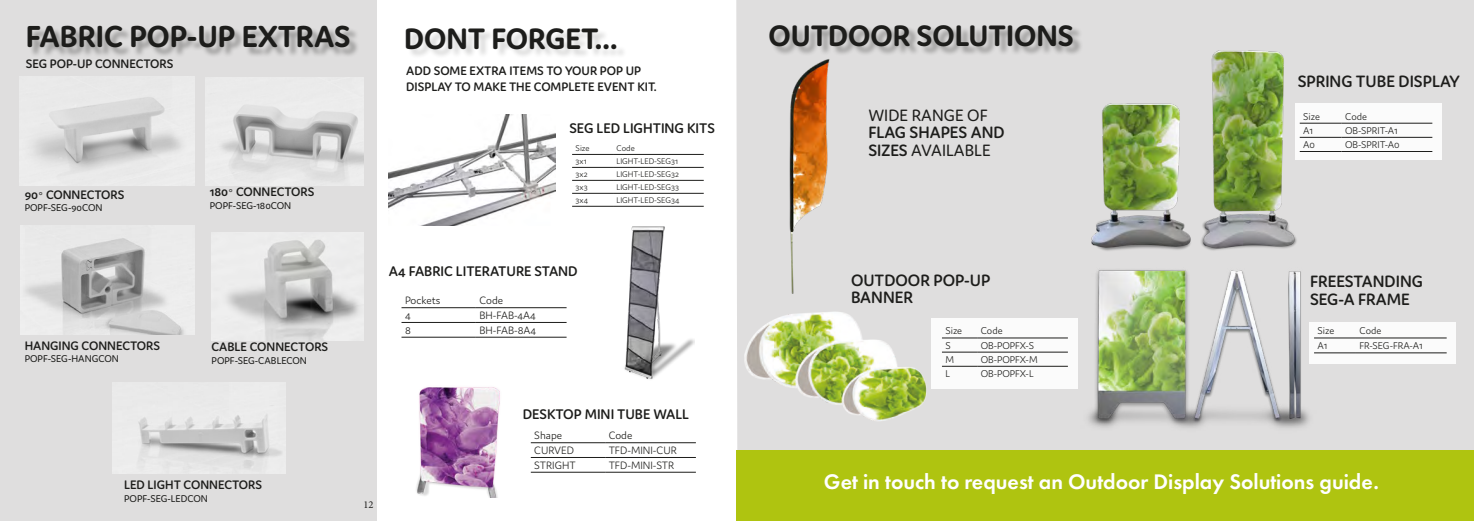
<style>
.page{position:relative;width:1474px;height:521px;background:#fff}
.page>*{position:absolute;margin:0;border:0;box-sizing:border-box;transform-origin:0 0}
.t1{font:700 32.38px "Domus";color:#1d1d1b}
.t2{font:700 31.5px "Domus";color:#1d1d1b}
.t3{font:600 21.88px "Futura PT";color:#fff}
.t4{font:600 17.5px/17.5px "Domus";color:#1d1d1b}
.t5{font:17.5px "Domus";color:#1d1d1b}
.t6{font:600 14.88px "Domus";color:#1d1d1b}
.t7{font:600 13.12px/15.8px "Domus";color:#1d1d1b}
.t8{font:300 11.38px "Domus";color:#1d1d1b}
.t9{font:300 10.5px "Domus";color:#1d1d1b}
.t10{font:10.5px "Domus";color:#1d1d1b}
.t11{font:10.5px "Minion Pro";color:#1d1d1b}
.t12{font:300 8.75px "Domus";color:#1d1d1b}
.s1{font-family:"Futura PT";font-size:10.5px;color:#4b4b4a}
.s2{font-weight:400}
</style>
<div class="page">
<div style="left:736px;top:0;width:737px;height:521px;background:#dfdede"></div>
<div style="left:737px;top:450px;width:736px;height:71px;background:#afc410"></div>
<img style="left:1080px;top:253px;width:241px;height:192px">
<img style="left:1082px;top:0;width:222px;height:257px">
<img style="left:736px;top:309px;width:199px;height:114px">
<img style="left:768px;top:58px;width:107px;height:250px">
<div style="left:770px;top:26px;width:313px;height:31px;background:#1d1d1b;opacity:.36"></div>
<div style="left:1295px;top:103px;width:147px;height:57px;background:#fff"></div>
<hr style="left:1299px;top:123px;width:42px;height:1px;background:#1d1d1b">
<hr style="left:1341px;top:123px;width:91px;height:1px;background:#1d1d1b">
<hr style="left:1299px;top:137px;width:42px;height:1px;background:#1d1d1b">
<hr style="left:1341px;top:137px;width:91px;height:1px;background:#1d1d1b">
<hr style="left:1299px;top:151px;width:42px;height:1px;background:#1d1d1b">
<hr style="left:1341px;top:151px;width:91px;height:1px;background:#1d1d1b">
<div style="left:1308px;top:322px;width:147px;height:41px;background:#fff"></div>
<hr style="left:1313px;top:338px;width:42px;height:1px;background:#1d1d1b">
<hr style="left:1355px;top:338px;width:91px;height:1px;background:#1d1d1b">
<hr style="left:1313px;top:353px;width:42px;height:1px;background:#1d1d1b">
<hr style="left:1355px;top:353px;width:91px;height:1px;background:#1d1d1b">
<div style="left:931px;top:318px;width:147px;height:70px;background:#fff"></div>
<hr style="left:942px;top:338px;width:35px;height:1px;background:#1d1d1b">
<hr style="left:977px;top:338px;width:90px;height:1px;background:#1d1d1b">
<hr style="left:942px;top:352px;width:35px;height:1px;background:#1d1d1b">
<hr style="left:977px;top:352px;width:90px;height:1px;background:#1d1d1b">
<hr style="left:942px;top:366px;width:35px;height:1px;background:#1d1d1b">
<hr style="left:977px;top:366px;width:90px;height:1px;background:#1d1d1b">
<div style="left:0;top:0;width:376px;height:521px;background:#dfdede"></div>
<img style="left:19px;top:77px;width:176px;height:108px">
<img style="left:205px;top:78px;width:159px;height:107px">
<img style="left:211px;top:232px;width:153px;height:109px">
<img style="left:113px;top:382px;width:172px;height:92px">
<img style="left:20px;top:226px;width:175px;height:108px">
<div style="left:29px;top:27px;width:331px;height:32px;background:#1d1d1b;opacity:.36"></div>
<div style="left:407px;top:29px;width:220px;height:31px;background:#1d1d1b;opacity:.18"></div>
<img style="left:624px;top:226px;width:70px;height:154px">
<img style="left:389px;top:115px;width:167px;height:111px">
<hr style="left:572px;top:154px;width:41px;height:1px;background:#1d1d1b">
<hr style="left:613px;top:154px;width:90px;height:1px;background:#1d1d1b">
<hr style="left:572px;top:167px;width:41px;height:1px;background:#1d1d1b">
<hr style="left:613px;top:167px;width:90px;height:1px;background:#1d1d1b">
<hr style="left:572px;top:180px;width:41px;height:1px;background:#1d1d1b">
<hr style="left:613px;top:180px;width:90px;height:1px;background:#1d1d1b">
<hr style="left:572px;top:193px;width:41px;height:1px;background:#1d1d1b">
<hr style="left:613px;top:193px;width:90px;height:1px;background:#1d1d1b">
<hr style="left:572px;top:206px;width:41px;height:1px;background:#1d1d1b">
<hr style="left:613px;top:206px;width:90px;height:1px;background:#1d1d1b">
<hr style="left:401px;top:307px;width:75px;height:1px;background:#1d1d1b">
<hr style="left:476px;top:307px;width:90px;height:1px;background:#1d1d1b">
<hr style="left:401px;top:322px;width:75px;height:1px;background:#1d1d1b">
<hr style="left:476px;top:322px;width:90px;height:1px;background:#1d1d1b">
<hr style="left:401px;top:337px;width:75px;height:1px;background:#1d1d1b">
<hr style="left:476px;top:337px;width:90px;height:1px;background:#1d1d1b">
<img style="left:416px;top:387px;width:84px;height:111px">
<hr style="left:531px;top:442px;width:74px;height:1px;background:#1d1d1b">
<hr style="left:605px;top:442px;width:91px;height:1px;background:#1d1d1b">
<hr style="left:531px;top:457px;width:74px;height:1px;background:#1d1d1b">
<hr style="left:605px;top:457px;width:91px;height:1px;background:#1d1d1b">
<hr style="left:531px;top:472px;width:74px;height:1px;background:#1d1d1b">
<hr style="left:605px;top:472px;width:91px;height:1px;background:#1d1d1b">
<h1 class="t1" style="left:26px;top:19px;width:326px">FABRIC POP-UP EXTRAS</h1>
<p class="t7" style="left:26px;top:56px;width:149px">SEG POP-UP CONNECTORS</p>
<p class="t7" style="left:25px;top:186px;width:101px">90<span class="s1">°</span> CONNECTORS</p>
<p class="t10" style="left:25px;top:202px;width:79px">POPF-SEG-90CON</p>
<p class="t7" style="left:210px;top:184px;width:106px">180<span class="s1">°</span> CONNECTORS</p>
<p class="t10" style="left:210px;top:200px;width:83px">POPF-SEG-180CON</p>
<h2 class="t2" style="left:404px;top:21px;width:215px">DONT FORGET...</h2>
<p class="t7" style="left:406px;top:63px;width:252px">ADD SOME EXTRA ITEMS TO YOUR POP UP<br>DISPLAY TO MAKE THE COMPLETE EVENT KIT.</p>
<p class="t6" style="left:569px;top:120px;width:147px">SEG LED LIGHTING KITS</p>
<p class="t12" style="left:575px;top:143px;width:15px">Size</p>
<p class="t12" style="left:616px;top:143px;width:20px">Code</p>
<p class="t12" style="left:575px;top:156px;width:13px">3x1</p>
<p class="t12" style="left:616px;top:156px;width:63px">LIGHT-LED-SEG31</p>
<p class="t12" style="left:575px;top:169px;width:13px">3x2</p>
<p class="t12" style="left:616px;top:169px;width:64px">LIGHT-LED-SEG32</p>
<p class="t12" style="left:575px;top:182px;width:14px">3x3</p>
<p class="t12" style="left:616px;top:182px;width:64px">LIGHT-LED-SEG33</p>
<p class="t12" style="left:575px;top:195px;width:14px">3x4</p>
<p class="t12" style="left:616px;top:195px;width:64px">LIGHT-LED-SEG34</p>
<p class="t7" style="left:25px;top:337px;width:137px">HANGING CONNECTORS</p>
<p class="t10" style="left:25px;top:353px;width:96px">POPF-SEG-HANGCON</p>
<p class="t7" style="left:211px;top:339px;width:118px">CABLE CONNECTORS</p>
<p class="t10" style="left:211px;top:355px;width:97px">POPF-SEG-CABLECON</p>
<p class="t7" style="left:124px;top:477px;width:139px">LED LIGHT CONNECTORS</p>
<p class="t10" style="left:124px;top:493px;width:85px">POPF-SEG-LEDCON</p>
<p class="t6" style="left:389px;top:263px;width:190px">A4 FABRIC LITERATURE STAND</p>
<p class="t8" style="left:405px;top:294px;width:37px">Pockets</p>
<p class="t8" style="left:479px;top:294px;width:25px">Code</p>
<p class="t8" style="left:405px;top:309px;width:7px">4</p>
<p class="t8" style="left:479px;top:309px;width:58px">BH-FAB-4A4</p>
<p class="t8" style="left:405px;top:324px;width:7px">8</p>
<p class="t8" style="left:479px;top:324px;width:58px">BH-FAB-8A4</p>
<p class="t11" style="left:363px;top:497px;width:12px">12</p>
<p class="t6" style="left:523px;top:405px;width:168px">DESKTOP MINI TUBE WALL</p>
<p class="t8" style="left:534px;top:429px;width:29px">Shape</p>
<p class="t8" style="left:608px;top:429px;width:25px">Code</p>
<p class="t8" style="left:534px;top:444px;width:41px">CURVED</p>
<p class="t8" style="left:608px;top:444px;width:70px">TFD-MINI-CUR</p>
<p class="t8" style="left:534px;top:459px;width:43px">STRIGHT</p>
<p class="t8" style="left:608px;top:459px;width:67px">TFD-MINI-STR</p>
<h2 class="t2" style="left:768px;top:18px;width:307px">OUTDOOR SOLUTIONS</h2>
<h3 class="t5" style="left:868px;top:106px;width:121px">WIDE RANGE OF</h3>
<h3 class="t4" style="left:868px;top:124px;width:138px">FLAG SHAPES AND<br>SIZES <span class="s2">AVAILABLE</span></h3>
<h3 class="t4" style="left:1297px;top:72px;width:164px">SPRING TUBE DISPLAY</h3>
<p class="t9" style="left:1303px;top:111px;width:18px">Size</p>
<p class="t9" style="left:1345px;top:111px;width:23px">Code</p>
<p class="t9" style="left:1303px;top:125px;width:11px">A1</p>
<p class="t9" style="left:1345px;top:125px;width:54px">OB-SPRIT-A1</p>
<p class="t9" style="left:1303px;top:139px;width:13px">A0</p>
<p class="t9" style="left:1345px;top:139px;width:56px">OB-SPRIT-A0</p>
<h3 class="t4" style="left:851px;top:271px;width:141px">OUTDOOR POP-UP<br>BANNER</h3>
<h3 class="t4" style="left:1309px;top:272px;width:114px">FREESTANDING<br>SEG-A FRAME</h3>
<p class="t9" style="left:1317px;top:325px;width:18px">Size</p>
<p class="t9" style="left:1359px;top:325px;width:23px">Code</p>
<p class="t9" style="left:1317px;top:339px;width:11px">A1</p>
<p class="t9" style="left:1359px;top:339px;width:65px">FR-SEG-FRA-A1</p>
<p class="t9" style="left:945px;top:325px;width:18px">Size</p>
<p class="t9" style="left:980px;top:325px;width:23px">Code</p>
<p class="t9" style="left:945px;top:339px;width:7px">S</p>
<p class="t9" style="left:980px;top:339px;width:55px">OB-POPFX-S</p>
<p class="t9" style="left:945px;top:354px;width:10px">M</p>
<p class="t9" style="left:980px;top:354px;width:58px">OB-POPFX-M</p>
<p class="t9" style="left:945px;top:368px;width:6px">L</p>
<p class="t9" style="left:980px;top:368px;width:54px">OB-POPFX-L</p>
<h3 class="t3" style="left:824px;top:468px;width:556px">Get in touch to request an Outdoor Display Solutions guide.</h3>
</div>
